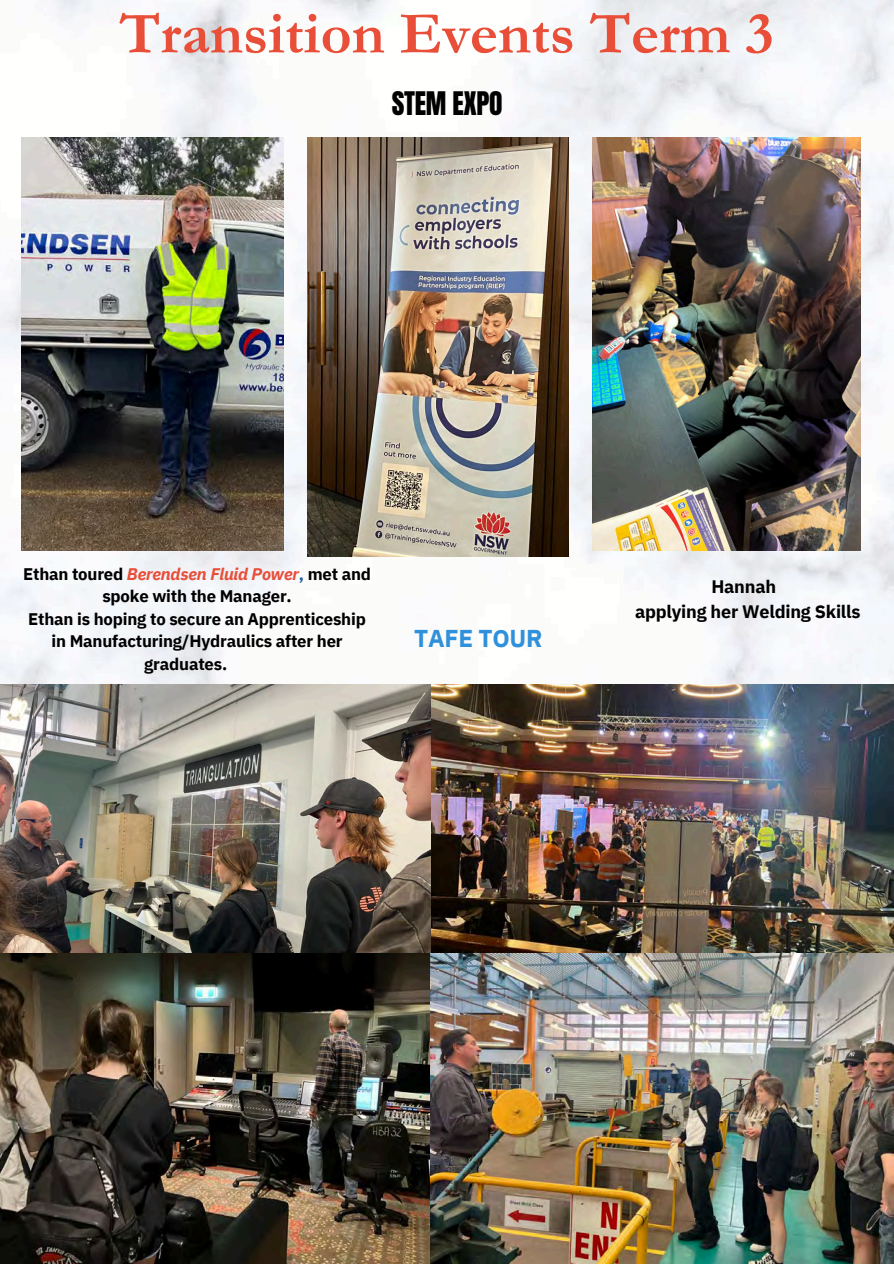
<style>
.page{position:relative;width:894px;height:1264px;background:#fff}
.page>*{position:absolute;margin:0;border:0;box-sizing:border-box;transform-origin:0 0}
.t1{font:700 60px "Garamond";color:#e84e38}
.t2{font:27.6px "Anton";letter-spacing:-.01em;color:#000}
.t3{font:700 24.3px "IBM Plex Sans";letter-spacing:-.01em;color:#2f91db}
.t4{font:700 18px "IBM Plex Sans";letter-spacing:-.01em;color:#000}
.t5{font:700 16.8px/22.5px "IBM Plex Sans";letter-spacing:-.01em;color:#000;text-align:center}
.s1{font-style:italic;color:#e84e38}
.s2{color:#1c6399}
</style>
<div class="page">
<img style="left:0;top:0;width:893px;height:953px">
<img style="left:22px;top:138px;width:261px;height:413px">
<img style="left:592px;top:138px;width:268px;height:413px">
<img style="left:308px;top:138px;width:260px;height:418px">
<img style="left:0;top:685px;width:893px;height:267px">
<img style="left:0;top:953px;width:430px;height:310px">
<img style="left:430px;top:953px;width:463px;height:310px">
<p class="t1" style="left:119px;top:1px;width:655px">Transition Events Term 3</p>
<p class="t2" style="left:391px;top:83px;width:112px">STEM EXPO</p>
<p class="t5" style="left:23px;top:562px;width:349px">Ethan toured <span class="s1">Berendsen Fluid Power</span><span class="s2">,</span> met and spoke with the Manager.</p>
<h3 class="t5" style="left:28px;top:607px;width:339px">Ethan is hoping to secure an Apprenticeship</h3>
<h3 class="t5" style="left:51px;top:630px;width:292px">in Manufacturing/Hydraulics after her</h3>
<h3 class="t5" style="left:144px;top:652px;width:84px">graduates.</h3>
<p class="t3" style="left:414px;top:622px;width:130px">TAFE TOUR</p>
<p class="t4" style="left:711px;top:574px;width:66px">Hannah</p>
<p class="t4" style="left:635px;top:599px;width:227px">applying her Welding Skills</p>
</div>
